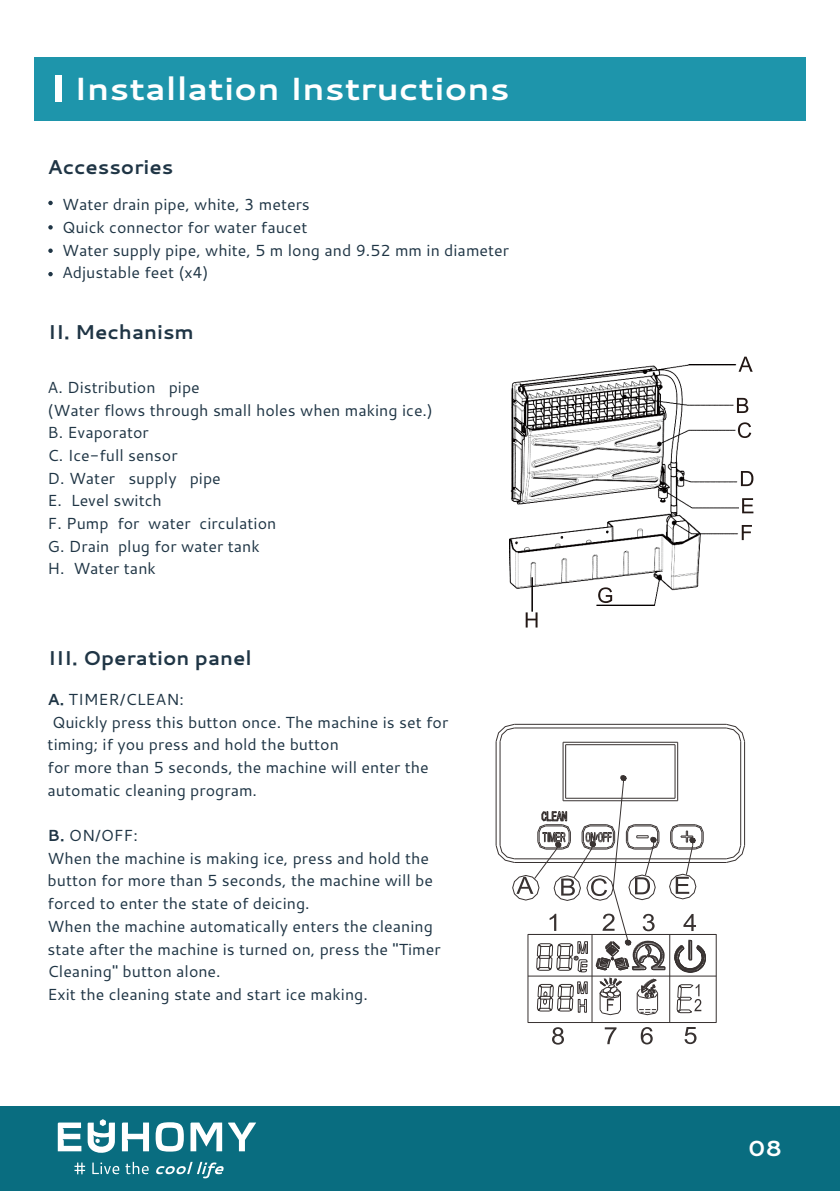
<style>
.page{position:relative;width:840px;height:1191px;background:#fff}
.page>*{position:absolute;margin:0;border:0;box-sizing:border-box;transform-origin:0 0}
.t1{font:700 32px "Cantarell";color:#fff;scale:1.07 1}
.t2{font:700 21.8px "Cantarell";color:#fff;scale:1.07 1}
.t3{font:700 20px "Cantarell";color:#1f3545}
.t4{font:16px/22.6px "Cantarell";color:#1f3545}
.s1{font-weight:700}
</style>
<div class="page">
<div style="left:34px;top:57px;width:771px;height:64px;background:#1e95ab"></div>
<div style="left:55px;top:75px;width:6px;height:27px;background:#fff"></div>
<svg style="left:48px;top:201px;width:5px;height:4px"></svg>
<svg style="left:48px;top:225px;width:5px;height:4px"></svg>
<svg style="left:48px;top:248px;width:5px;height:5px"></svg>
<svg style="left:48px;top:272px;width:5px;height:4px"></svg>
<img style="left:509px;top:365px;width:229px;height:241px">
<svg style="left:738px;top:357px;width:14px;height:15px"></svg>
<svg style="left:736px;top:398px;width:12px;height:15px"></svg>
<svg style="left:737px;top:422px;width:13px;height:16px"></svg>
<svg style="left:740px;top:471px;width:13px;height:15px"></svg>
<svg style="left:742px;top:498px;width:11px;height:15px"></svg>
<svg style="left:741px;top:525px;width:10px;height:15px"></svg>
<svg style="left:525px;top:612px;width:12px;height:15px"></svg>
<svg style="left:597px;top:587px;width:14px;height:16px"></svg>
<hr style="left:531px;top:577px;width:1px;height:34px;background:#040000">
<hr style="left:495px;top:741px;width:1px;height:104px;background:#383231">
<hr style="left:499px;top:741px;width:1px;height:104px;background:#383231">
<hr style="left:514px;top:862px;width:212px;height:1px;background:#383231">
<hr style="left:514px;top:858px;width:212px;height:1px;background:#383231">
<hr style="left:562px;top:742px;width:1px;height:58px;background:#383231">
<hr style="left:565px;top:744px;width:1px;height:54px;background:#383231">
<hr style="left:674px;top:744px;width:1px;height:54px;background:#383231">
<hr style="left:676px;top:742px;width:1px;height:58px;background:#383231">
<hr style="left:565px;top:744px;width:109px;height:1px;background:#383231">
<hr style="left:562px;top:741px;width:115px;height:1px;background:#383231">
<hr style="left:514px;top:727px;width:212px;height:1px;background:#383231">
<hr style="left:514px;top:724px;width:212px;height:1px;background:#383231">
<hr style="left:739px;top:741px;width:1px;height:104px;background:#383231">
<hr style="left:743px;top:741px;width:1px;height:104px;background:#383231">
<svg style="left:724px;top:723px;width:21px;height:19px"></svg>
<svg style="left:724px;top:844px;width:21px;height:19px"></svg>
<svg style="left:495px;top:723px;width:20px;height:19px"></svg>
<hr style="left:527px;top:975px;width:188px;height:1px;background:#383231">
<hr style="left:591px;top:934px;width:1px;height:88px;background:#383231">
<hr style="left:668px;top:934px;width:2px;height:88px;background:#383231">
<div style="left:527px;top:934px;width:189px;height:89px;border:1px solid #383231"></div>
<svg style="left:552px;top:1027px;width:11px;height:17px"></svg>
<svg style="left:604px;top:1027px;width:48px;height:17px"></svg>
<svg style="left:684px;top:1027px;width:12px;height:17px"></svg>
<svg style="left:495px;top:774px;width:211px;height:241px"></svg>
<div style="left:0;top:1106px;width:839px;height:85px;background:#096d80"></div>
<svg style="left:58px;top:1119px;width:198px;height:59px"></svg>
<h1 class="t1" style="left:74px;top:66px;width:409px">Installation Instructions</h1>
<p class="t3" style="left:48px;top:153px;width:127px">Accessories</p>
<p class="t4" style="left:62px;top:193px;width:448px">Water drain pipe, white, 3 meters<br>Quick connector for water faucet<br>Water supply pipe, white, 5 m long and 9.52 mm in diameter Adjustable feet (x4)</p>
<p class="t3" style="left:48px;top:318px;width:147px">II. Mechanism</p>
<p class="t4" style="left:48px;top:375px;width:386px">A. Distribution pipe<br>(Water flows through small holes when making ice.)<br>B. Evaporator<br>C. Ice-full sensor<br>D. Water supply pipe<br>E. Level switch<br>F. Pump for water circulation<br>G. Drain plug for water tank<br>H. Water tank</p>
<p class="t3" style="left:48px;top:644px;width:205px">III. Operation panel</p>
<p class="t4" style="left:48px;top:687px;width:402px"><span class="s1">A.</span> TIMER/CLEAN:<br>Quickly press this button once. The machine is set for timing; if you press and hold the button<br>for more than 5 seconds, the machine will enter the automatic cleaning program.</p>
<p class="t4" style="left:48px;top:823px;width:394px"><span class="s1">B.</span> ON/OFF:<br>When the machine is making ice, press and hold the button for more than 5 seconds, the machine will be forced to enter the state of deicing.<br>When the machine automatically enters the cleaning state after the machine is turned on, press the "Timer Cleaning" button alone.<br>Exit the cleaning state and start ice making.</p>
<h2 class="t2" style="left:748px;top:1132px;width:33px">08</h2>
</div>
